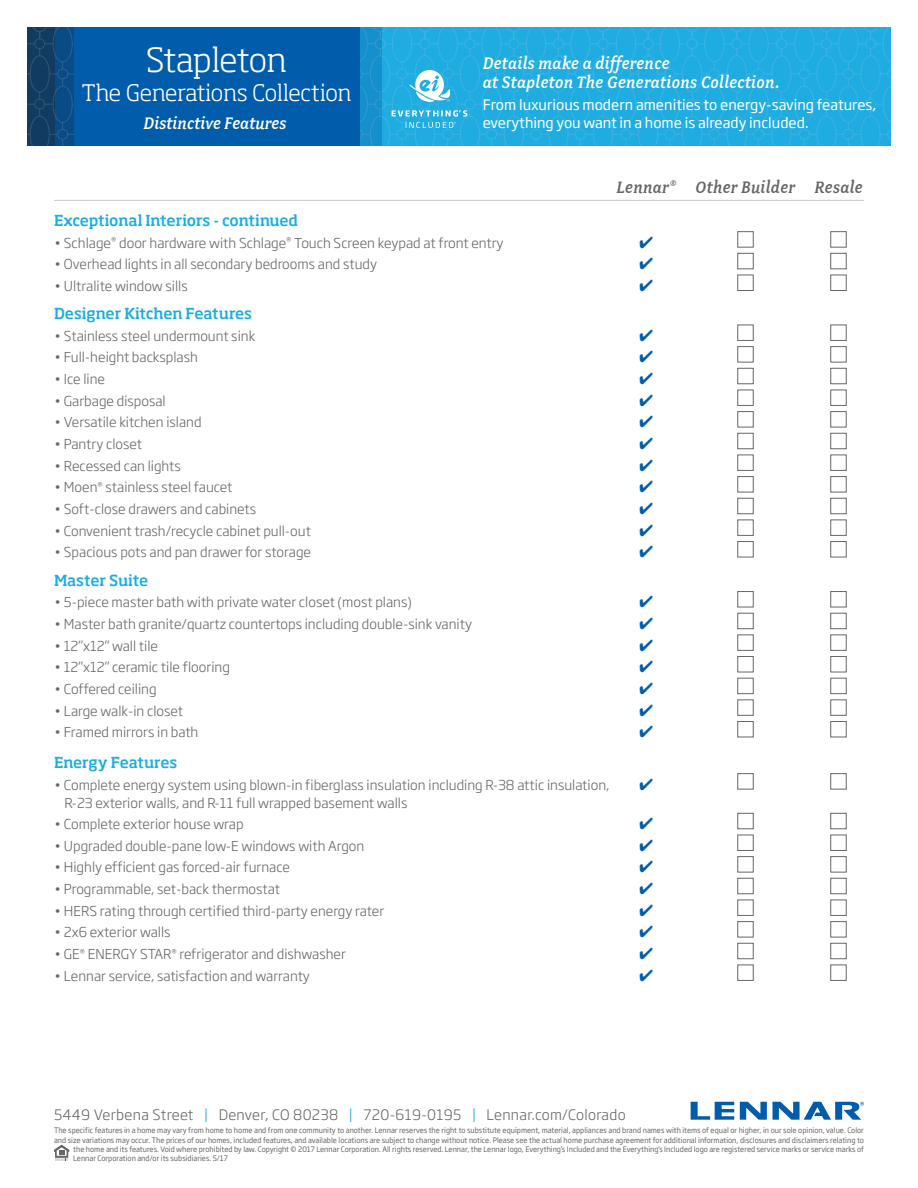
<style>
.page{position:relative;width:918px;height:1188px;background:#fff}
.page>*{position:absolute;margin:0;border:0;box-sizing:border-box;transform-origin:0 0}
.TableHead{font:300 33px "Soho Std";letter-spacing:-.025em;color:#fff}
.TableHead-2{font:300 22.5px "Soho Std";color:#fff}
.t1{font:italic 500 18.75px/18.9px "Fairplex Narrow";letter-spacing:.02em;color:#fff}
.t2{font:italic 500 18.75px "Fairplex Narrow";letter-spacing:.02em;color:#656666}
.t3{font:500 15px "Soho Std";letter-spacing:-.01em;color:#1aade0}
.t4{font:14.25px/18px "Soho Gothic Pro";color:#fff}
.t5{font:300 14.25px "Soho Gothic Pro";letter-spacing:.02em;color:#656666}
.t6{font:300 13.5px "Soho Gothic Pro";color:#656666}
.t7{font:7.5px "Soho Gothic Std";color:#656666;scale:.95 1}
.s1{color:#1aade0}
</style>
<div class="page">
<div style="left:27px;top:27px;width:355px;height:118px;background:#015dab"></div>
<svg style="left:27px;top:27px;width:48px;height:119px;background:#104471"></svg>
<svg style="left:691px;top:1102px;width:43px;height:18px"></svg>
<svg style="left:740px;top:1102px;width:124px;height:18px"></svg>
<hr style="left:54px;top:200px;width:810px;height:1px;background:#c7cacc">
<div style="left:737px;top:231px;width:17px;height:17px;border:1px solid #656666"></div>
<div style="left:830px;top:231px;width:17px;height:17px;border:1px solid #656666"></div>
<div style="left:737px;top:253px;width:17px;height:16px;border:1px solid #656666"></div>
<div style="left:830px;top:253px;width:17px;height:16px;border:1px solid #656666"></div>
<div style="left:737px;top:275px;width:17px;height:16px;border:1px solid #656666"></div>
<div style="left:830px;top:275px;width:17px;height:16px;border:1px solid #656666"></div>
<div style="left:737px;top:325px;width:17px;height:16px;border:1px solid #656666"></div>
<div style="left:830px;top:325px;width:17px;height:16px;border:1px solid #656666"></div>
<div style="left:737px;top:346px;width:17px;height:16px;border:1px solid #656666"></div>
<div style="left:830px;top:346px;width:17px;height:16px;border:1px solid #656666"></div>
<div style="left:737px;top:368px;width:17px;height:16px;border:1px solid #656666"></div>
<div style="left:830px;top:368px;width:17px;height:16px;border:1px solid #656666"></div>
<div style="left:737px;top:390px;width:17px;height:16px;border:1px solid #656666"></div>
<div style="left:830px;top:390px;width:17px;height:16px;border:1px solid #656666"></div>
<div style="left:737px;top:411px;width:17px;height:16px;border:1px solid #656666"></div>
<div style="left:830px;top:411px;width:17px;height:16px;border:1px solid #656666"></div>
<div style="left:737px;top:433px;width:17px;height:16px;border:1px solid #656666"></div>
<div style="left:830px;top:433px;width:17px;height:16px;border:1px solid #656666"></div>
<div style="left:737px;top:455px;width:17px;height:16px;border:1px solid #656666"></div>
<div style="left:830px;top:455px;width:17px;height:16px;border:1px solid #656666"></div>
<div style="left:737px;top:476px;width:17px;height:16px;border:1px solid #656666"></div>
<div style="left:830px;top:476px;width:17px;height:16px;border:1px solid #656666"></div>
<div style="left:737px;top:498px;width:17px;height:16px;border:1px solid #656666"></div>
<div style="left:830px;top:498px;width:17px;height:16px;border:1px solid #656666"></div>
<div style="left:737px;top:520px;width:17px;height:16px;border:1px solid #656666"></div>
<div style="left:830px;top:520px;width:17px;height:16px;border:1px solid #656666"></div>
<div style="left:737px;top:541px;width:17px;height:16px;border:1px solid #656666"></div>
<div style="left:830px;top:541px;width:17px;height:16px;border:1px solid #656666"></div>
<div style="left:737px;top:591px;width:17px;height:16px;border:1px solid #656666"></div>
<div style="left:830px;top:591px;width:17px;height:16px;border:1px solid #656666"></div>
<div style="left:737px;top:613px;width:17px;height:16px;border:1px solid #656666"></div>
<div style="left:830px;top:613px;width:17px;height:16px;border:1px solid #656666"></div>
<div style="left:737px;top:634px;width:17px;height:17px;border:1px solid #656666"></div>
<div style="left:830px;top:634px;width:17px;height:17px;border:1px solid #656666"></div>
<div style="left:737px;top:656px;width:17px;height:16px;border:1px solid #656666"></div>
<div style="left:830px;top:656px;width:17px;height:16px;border:1px solid #656666"></div>
<div style="left:737px;top:678px;width:17px;height:16px;border:1px solid #656666"></div>
<div style="left:830px;top:678px;width:17px;height:16px;border:1px solid #656666"></div>
<div style="left:737px;top:699px;width:17px;height:17px;border:1px solid #656666"></div>
<div style="left:830px;top:699px;width:17px;height:17px;border:1px solid #656666"></div>
<div style="left:737px;top:721px;width:17px;height:16px;border:1px solid #656666"></div>
<div style="left:830px;top:721px;width:17px;height:16px;border:1px solid #656666"></div>
<div style="left:737px;top:773px;width:17px;height:17px;border:1px solid #656666"></div>
<div style="left:830px;top:773px;width:17px;height:17px;border:1px solid #656666"></div>
<div style="left:737px;top:813px;width:17px;height:16px;border:1px solid #656666"></div>
<div style="left:830px;top:813px;width:17px;height:16px;border:1px solid #656666"></div>
<div style="left:737px;top:835px;width:17px;height:16px;border:1px solid #656666"></div>
<div style="left:830px;top:835px;width:17px;height:16px;border:1px solid #656666"></div>
<div style="left:737px;top:856px;width:17px;height:16px;border:1px solid #656666"></div>
<div style="left:830px;top:856px;width:17px;height:16px;border:1px solid #656666"></div>
<div style="left:737px;top:878px;width:17px;height:16px;border:1px solid #656666"></div>
<div style="left:830px;top:878px;width:17px;height:16px;border:1px solid #656666"></div>
<div style="left:737px;top:900px;width:17px;height:16px;border:1px solid #656666"></div>
<div style="left:830px;top:900px;width:17px;height:16px;border:1px solid #656666"></div>
<div style="left:737px;top:921px;width:17px;height:16px;border:1px solid #656666"></div>
<div style="left:830px;top:921px;width:17px;height:16px;border:1px solid #656666"></div>
<div style="left:737px;top:943px;width:17px;height:16px;border:1px solid #656666"></div>
<div style="left:830px;top:943px;width:17px;height:16px;border:1px solid #656666"></div>
<div style="left:737px;top:965px;width:17px;height:16px;border:1px solid #656666"></div>
<div style="left:830px;top:965px;width:17px;height:16px;border:1px solid #656666"></div>
<svg style="left:54px;top:1145px;width:15px;height:16px"></svg>
<svg style="left:361px;top:27px;width:530px;height:119px;background:#25ade0"></svg>
<p class="TableHead" style="left:146px;top:39px;width:142px">Stapleton</p>
<p class="TableHead-2" style="left:82px;top:79px;width:271px">The Generations Collection</p>
<p class="t1" style="left:143px;top:113px;width:144px">Distinctive Features</p>
<p class="t1" style="left:483px;top:54px;width:299px">Details make a difference<br>at Stapleton The Generations Collection.</p>
<p class="t4" style="left:483px;top:95px;width:395px">From luxurious modern amenities to energy-saving features, everything you want in a home is already included.</p>
<p class="t2" style="left:616px;top:177px;width:248px">Lennar<sup>®</sup> Other Builder Resale</p>
<p class="t3" style="left:54px;top:211px;width:246px">Exceptional Interiors - continued</p>
<p class="t6" style="left:54px;top:232px;width:451px">• Schlage<sup>®</sup> door hardware with Schlage<sup>®</sup> Touch Screen keypad at front entry</p>
<p class="t6" style="left:54px;top:254px;width:325px">• Overhead lights in all secondary bedrooms and study</p>
<p class="t6" style="left:54px;top:275px;width:135px">• Ultralite window sills</p>
<p class="t3" style="left:54px;top:304px;width:200px">Designer Kitchen Features</p>
<p class="t6" style="left:54px;top:325px;width:203px">• Stainless steel undermount sink</p>
<p class="t6" style="left:54px;top:347px;width:146px">• Full-height backsplash</p>
<p class="t6" style="left:54px;top:369px;width:53px">• Ice line</p>
<p class="t6" style="left:54px;top:390px;width:113px">• Garbage disposal</p>
<p class="t6" style="left:54px;top:412px;width:149px">• Versatile kitchen island</p>
<p class="t6" style="left:54px;top:434px;width:90px">• Pantry closet</p>
<p class="t6" style="left:54px;top:455px;width:128px">• Recessed can lights</p>
<p class="t6" style="left:54px;top:477px;width:180px">• Moen<sup>®</sup> stainless steel faucet</p>
<p class="t6" style="left:54px;top:499px;width:204px">• Soft-close drawers and cabinets</p>
<p class="t6" style="left:54px;top:520px;width:259px">• Convenient trash/recycle cabinet pull-out</p>
<p class="t6" style="left:54px;top:542px;width:259px">• Spacious pots and pan drawer for storage</p>
<p class="t3" style="left:54px;top:571px;width:96px">Master Suite</p>
<p class="t6" style="left:54px;top:592px;width:359px">• 5-piece master bath with private water closet (most plans)</p>
<p class="t6" style="left:54px;top:614px;width:420px">• Master bath granite/quartz countertops including double-sink vanity</p>
<p class="t6" style="left:54px;top:635px;width:106px">• 12”x12” wall tile</p>
<p class="t6" style="left:54px;top:657px;width:177px">• 12”x12” ceramic tile flooring</p>
<p class="t6" style="left:54px;top:679px;width:104px">• Coffered ceiling</p>
<p class="t6" style="left:54px;top:700px;width:131px">• Large walk-in closet</p>
<p class="t6" style="left:54px;top:722px;width:146px">• Framed mirrors in bath</p>
<p class="t3" style="left:54px;top:753px;width:125px">Energy Features</p>
<p class="t6" style="left:54px;top:774px;width:557px">• Complete energy system using blown-in fiberglass insulation including R-38 attic insulation,</p>
<p class="t6" style="left:65px;top:792px;width:344px">R-23 exterior walls, and R-11 full wrapped basement walls</p>
<p class="t6" style="left:54px;top:814px;width:191px">• Complete exterior house wrap</p>
<p class="t6" style="left:54px;top:835px;width:312px">• Upgraded double-pane low-E windows with Argon</p>
<p class="t6" style="left:54px;top:857px;width:238px">• Highly efficient gas forced-air furnace</p>
<p class="t6" style="left:54px;top:879px;width:228px">• Programmable, set-back thermostat</p>
<p class="t6" style="left:54px;top:900px;width:332px">• HERS rating through certified third-party energy rater</p>
<p class="t6" style="left:54px;top:922px;width:118px">• 2x6 exterior walls</p>
<p class="t6" style="left:54px;top:944px;width:294px">• GE<sup>®</sup> ENERGY STAR<sup>®</sup> refrigerator and dishwasher</p>
<p class="t6" style="left:54px;top:965px;width:257px">• Lennar service, satisfaction and warranty</p>
<p class="t5" style="left:54px;top:1103px;width:573px">5449 Verbena Street <span class="s1">|</span> Denver, CO 80238 <span class="s1">|</span> 720-619-0195 <span class="s1">|</span> Lennar.com/Colorado</p>
<p class="t7" style="left:54px;top:1126px;width:854px">The specific features in a home may vary from home to home and from one community to another. Lennar reserves the right to substitute equipment, material, appliances and brand names with items of equal or higher, in our sole opinion, value. Color</p>
<p class="t7" style="left:54px;top:1135px;width:854px">and size variations may occur. The prices of our homes, included features, and available locations are subject to change without notice. Please see the actual home purchase agreement for additional information, disclosures and disclaimers relating to</p>
<p class="t7" style="left:73px;top:1144px;width:834px">the home and its features. Void where prohibited by law. Copyright © 2017 Lennar Corporation. All rights reserved. Lennar, the Lennar logo, Everything’s Included and the Everything’s Included logo are registered service marks or service marks of</p>
<p class="t7" style="left:73px;top:1154px;width:164px">Lennar Corporation and/or its subsidiaries. 5/17</p>
</div>
